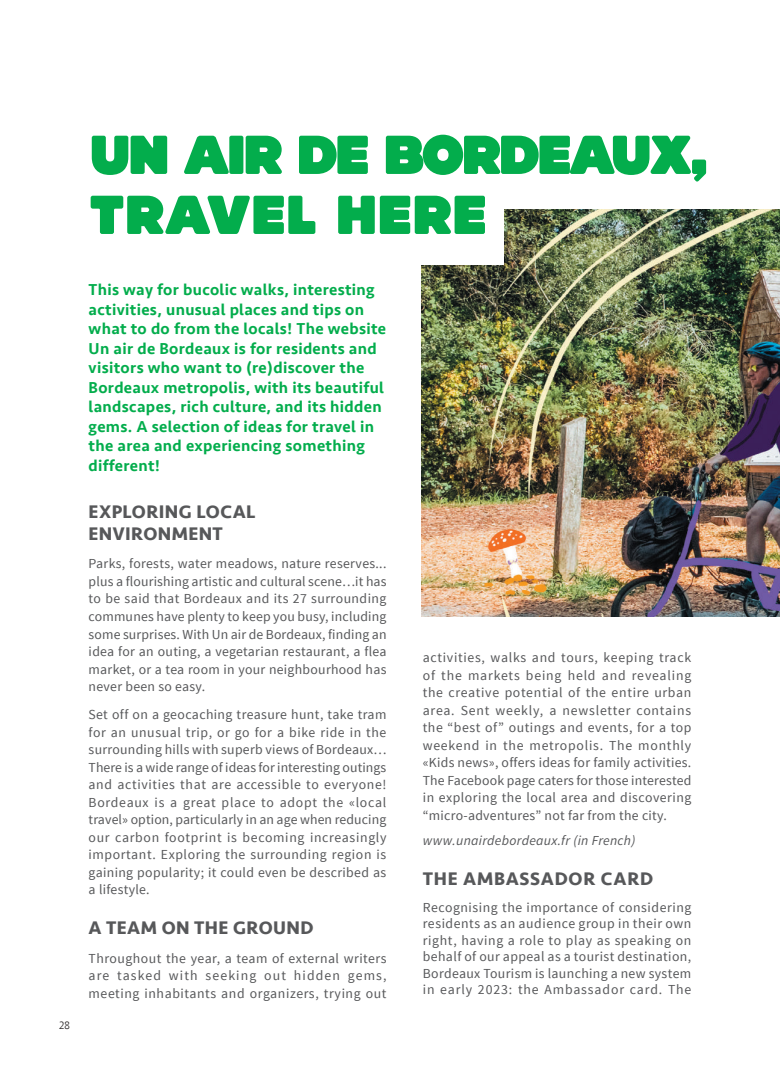
<style>
.page{position:relative;width:780px;height:1088px;background:#fff}
.page>*{position:absolute;margin:0;border:0;box-sizing:border-box;transform-origin:0 0}
.t1{font:700 56.25px/60px "Hammer";letter-spacing:-.04em;color:#03ad4c}
.t2{font:700 18.75px/22.5px "Seravek";letter-spacing:.02em;color:#57585a}
.t3{font:700 18.75px "Seravek";letter-spacing:.04em;color:#57585a}
.t4{font:500 16.25px/19.5px "Seravek";letter-spacing:.02em;color:#03ad4c}
.t5{font:13.75px/17.5px "Source Sans Pro";letter-spacing:.025em;color:#57585a;text-align:justify}
.t6{font:italic 13.75px "Source Sans Variable";letter-spacing:.02em;color:#57585a}
.t7{font:300 11.25px "Seravek";color:#231f20}
</style>
<div class="page">
<img style="left:421px;top:209px;width:359px;height:408px">
<div style="left:16px;top:54px;width:487px;height:211px;background:#fff"></div>
<h1 class="t1" style="left:89px;top:125px;width:620px">UN AIR DE BORDEAUX,<br>TRAVEL HERE</h1>
<p class="t7" style="left:59px;top:1019px;width:13px">28</p>
<p class="t4" style="left:89px;top:280px;width:299px">This way for bucolic walks, interesting activities, unusual places and tips on what to do from the locals! The website Un air de Bordeaux is for residents and visitors who want to (re)discover the Bordeaux metropolis, with its beautiful landscapes, rich culture, and its hidden gems. A selection of ideas for travel in the area and experiencing something different!</p>
<h2 class="t2" style="left:89px;top:500px;width:168px">EXPLORING LOCAL<br>ENVIRONMENT</h2>
<p class="t5" style="left:89px;top:555px;width:299px">Parks, forests, water meadows, nature reserves... plus a flourishing artistic and cultural scene…it has to be said that Bordeaux and its 27 surrounding communes have plenty to keep you busy, including some surprises. With Un air de Bordeaux, finding an idea for an outing, a vegetarian restaurant, a flea market, or a tea room in your neighbourhood has never been so easy.</p>
<p class="t5" style="left:89px;top:706px;width:299px">Set off on a geocaching treasure hunt, take tram for an unusual trip, or go for a bike ride in the surrounding hills with superb views of Bordeaux… There is a wide range of ideas for interesting outings and activities that are accessible to everyone!<br>Bordeaux is a great place to adopt the «local travel» option, particularly in an age when reducing our carbon footprint is becoming increasingly important. Exploring the surrounding region is gaining popularity; it could even be described as a lifestyle.</p>
<h2 class="t2" style="left:89px;top:916px;width:226px">A TEAM ON THE GROUND</h2>
<p class="t5" style="left:89px;top:949px;width:299px">Throughout the year, a team of external writers are tasked with seeking out hidden gems, meeting inhabitants and organizers, trying out</p>
<p class="t5" style="left:423px;top:649px;width:270px">activities, walks and tours, keeping track of the markets being held and revealing the creative potential of the entire urban area. Sent weekly, a newsletter contains the “best of” outings and events, for a top weekend in the metropolis. The monthly «Kids news», offers ideas for family activities.<br>The Facebook page caters for those interested in exploring the local area and discovering “micro-adventures” not far from the city.</p>
<p class="t6" style="left:423px;top:831px;width:214px">www.unairdebordeaux.fr (in French)</p>
<h2 class="t3" style="left:423px;top:863px;width:232px">THE AMBASSADOR CARD</h2>
<p class="t5" style="left:423px;top:899px;width:270px;line-height:16.5px">Recognising the importance of considering residents as an audience group in their own right, having a role to play as speaking on behalf of our appeal as a tourist destination, Bordeaux Tourism is launching a new system in early 2023: the Ambassador card. The</p>
</div>
